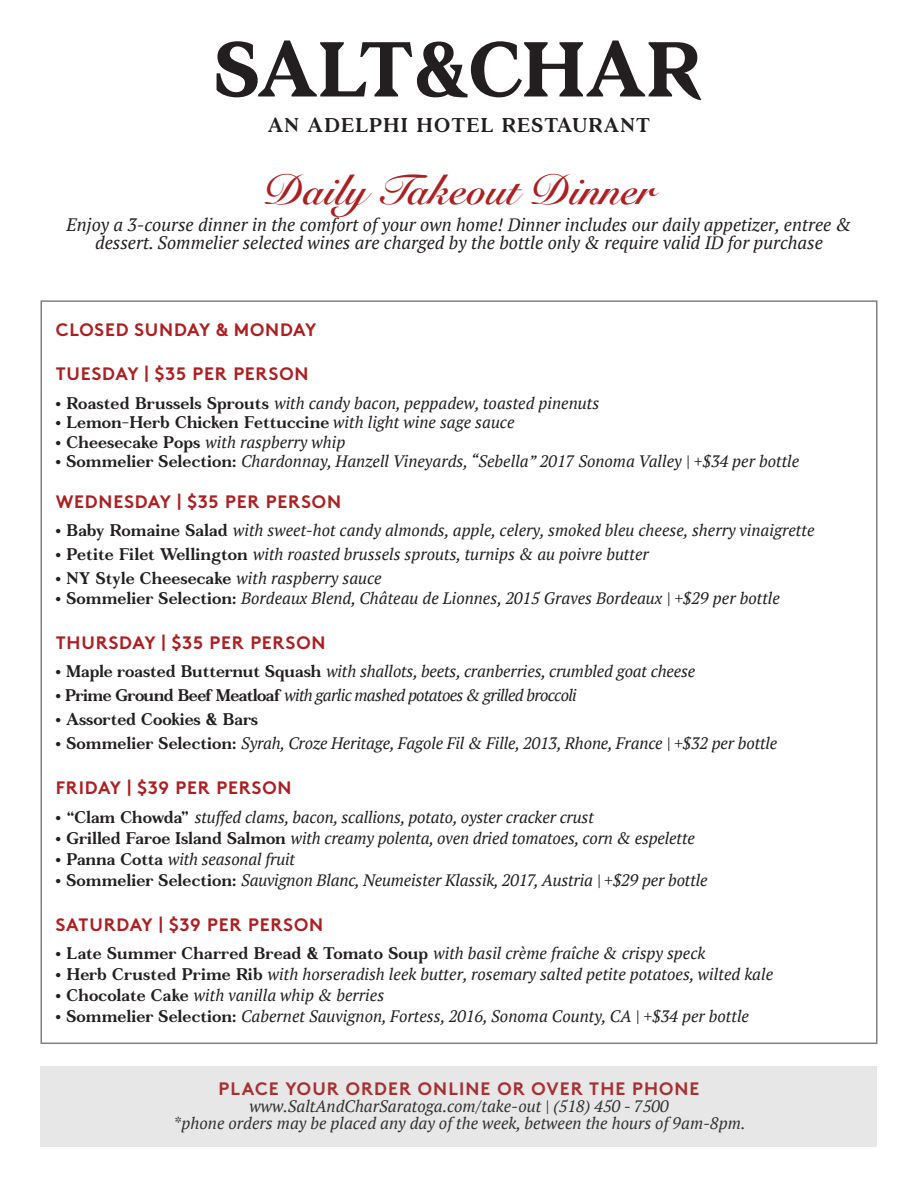
<style>
.page{position:relative;width:918px;height:1188px;background:#fff}
.page>*{position:absolute;margin:0;border:0;box-sizing:border-box;transform-origin:0 0}
.Category{font:700 42px "Snell Roundhand";color:#ad1f22}
.t1{font:700 19.5px "Fortescue Pro";letter-spacing:.06em;color:#231f20}
.Category-2{font:italic 18px/18px "PT Serif";color:#231f20;text-align:center}
.Category-3{font:700 18px "Brown";letter-spacing:.045em;color:#ad1f22}
.t2{font:18px "Brown Pro Bold Alt";letter-spacing:.06em;color:#ad1f22}
.t3{font:italic 16.5px/17.2px "PT Serif";color:#231f20;text-align:center}
.t4{font:700 16.5px "Fortescue Pro";color:#231f20}
.t5{font:italic 16.5px "PT Serif";letter-spacing:-.04em;color:#231f20}
.s1{font-family:"Fortescue Pro";font-weight:700;font-style:normal}
.s2{font-family:"PT Serif";font-weight:400;font-style:italic}
</style>
<div class="page">
<div style="left:40px;top:1066px;width:838px;height:82px;background:#e7e7e7"></div>
<svg style="left:217px;top:40px;width:484px;height:60px"></svg>
<p class="t1" style="left:268px;top:111px;width:384px">AN ADELPHI HOTEL RESTAURANT</p>
<p class="Category" style="left:263px;top:154px;width:393px">Daily Takeout Dinner</p>
<p class="Category-2" style="left:67px;top:216px;width:786px">Enjoy a 3-course dinner in the comfort of your own home! Dinner includes our daily appetizer, entree &amp; dessert. Sommelier selected wines are charged by the bottle only &amp; require valid ID for purchase</p>
<p class="Category-3" style="left:56px;top:315px;width:262px">CLOSED SUNDAY &amp; MONDAY</p>
<p class="Category-3" style="left:56px;top:359px;width:254px">TUESDAY | $35 PER PERSON</p>
<p class="t3" style="left:56px;top:394px;width:545px"><span class="s1">• Roasted Brussels Sprouts</span> with candy bacon, peppadew, toasted pinenuts</p>
<p class="t4" style="left:56px;top:411px;width:460px">• Lemon-Herb Chicken Fettuccine <span class="s2">with light wine sage sauce</span></p>
<p class="t3" style="left:56px;top:433px;width:291px"><span class="s1">• Cheesecake Pops</span> with raspberry whip</p>
<p class="t3" style="left:56px;top:453px;width:745px"><span class="s1">• Sommelier Selection:</span> Chardonnay, Hanzell Vineyards, “Sebella” 2017 Sonoma Valley | +$34 per bottle</p>
<p class="Category-3" style="left:56px;top:487px;width:287px">WEDNESDAY | $35 PER PERSON</p>
<p class="t3" style="left:56px;top:522px;width:760px"><span class="s1">• Baby Romaine Salad</span> with sweet-hot candy almonds, apple, celery, smoked bleu cheese, sherry vinaigrette</p>
<p class="t3" style="left:56px;top:546px;width:595px"><span class="s1">• Petite Filet Wellington</span> with roasted brussels sprouts, turnips &amp; au poivre butter</p>
<p class="t4" style="left:56px;top:567px;width:328px">• NY Style Cheesecake <span class="s2">with raspberry sauce</span></p>
<p class="t3" style="left:56px;top:589px;width:726px"><span class="s1">• Sommelier Selection:</span> Bordeaux Blend, Château de Lionnes, 2015 Graves Bordeaux | +$29 per bottle</p>
<p class="Category-3" style="left:56px;top:628px;width:271px">THURSDAY | $35 PER PERSON</p>
<p class="t3" style="left:56px;top:663px;width:641px"><span class="s1">• Maple roasted Butternut Squash</span> with shallots, beets, cranberries, crumbled goat cheese</p>
<p class="t5" style="left:56px;top:685px;width:523px"><span class="s1">• Prime Ground Beef Meatloaf</span> with garlic mashed potatoes &amp; grilled broccoli</p>
<p class="t4" style="left:56px;top:708px;width:204px">• Assorted Cookies &amp; Bars</p>
<p class="t3" style="left:56px;top:735px;width:723px"><span class="s1">• Sommelier Selection:</span> Syrah, Croze Heritage, Fagole Fil &amp; Fille, 2013, Rhone, France | +$32 per bottle</p>
<p class="Category-3" style="left:56px;top:774px;width:237px">FRIDAY | $39 PER PERSON</p>
<p class="t3" style="left:56px;top:808px;width:540px"><span class="s1">• “Clam Chowda”</span> stuffed clams, bacon, scallions, potato, oyster cracker crust</p>
<p class="t3" style="left:56px;top:829px;width:641px"><span class="s1">• Grilled Faroe Island Salmon</span> with creamy polenta, oven dried tomatoes, corn &amp; espelette</p>
<p class="t3" style="left:56px;top:850px;width:241px"><span class="s1">• Panna Cotta</span> with seasonal fruit</p>
<p class="t3" style="left:56px;top:871px;width:654px"><span class="s1">• Sommelier Selection:</span> Sauvignon Blanc, Neumeister Klassik, 2017, Austria | +$29 per bottle</p>
<p class="Category-3" style="left:56px;top:910px;width:269px">SATURDAY | $39 PER PERSON</p>
<p class="t4" style="left:56px;top:942px;width:651px">• Late Summer Charred Bread &amp; Tomato Soup <span class="s2">with basil crème fraîche &amp; crispy speck</span></p>
<p class="t3" style="left:56px;top:966px;width:719px"><span class="s1">• Herb Crusted Prime Rib</span> with horseradish leek butter, rosemary salted petite potatoes, wilted kale</p>
<p class="t3" style="left:56px;top:987px;width:330px"><span class="s1">• Chocolate Cake</span> with vanilla whip &amp; berries</p>
<p class="t3" style="left:56px;top:1008px;width:695px"><span class="s1">• Sommelier Selection:</span> Cabernet Sauvignon, Fortess, 2016, Sonoma County, CA | +$34 per bottle</p>
<p class="t2" style="left:218px;top:1074px;width:483px">PLACE YOUR ORDER ONLINE OR OVER THE PHONE</p>
<p class="t3" style="left:173px;top:1097px;width:574px">www.SaltAndCharSaratoga.com/take-out | (518) 450 - 7500<br>*phone orders may be placed any day of the week, between the hours of 9am-8pm.</p>
</div>
